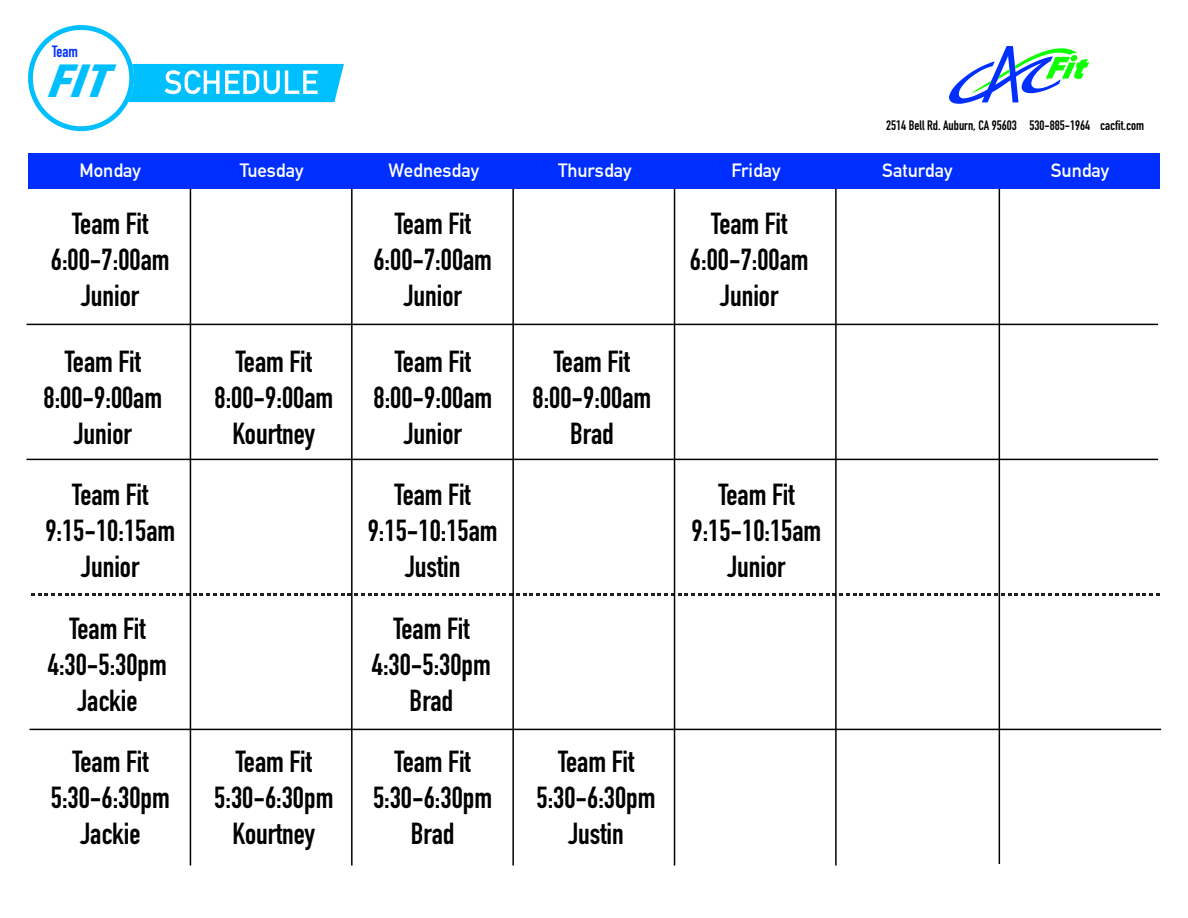
<style>
.page{position:relative;width:1188px;height:918px;background:#fff}
.page>*{position:absolute;margin:0;border:0;box-sizing:border-box;transform-origin:0 0}
.t1{font:italic 48.75px "Almaq Refined";color:#00bffe}
.t2{font:700 30px/36px "DIN Condensed";color:#000;text-align:center}
.t3{font:700 18.9px "DIN Alternate";color:#fff}
.t4{font:700 16.05px "DIN Condensed";color:#002efe}
.t5{font:700 13.5px "DIN Condensed";color:#000}
</style>
<div class="page">
<svg style="left:31px;top:593px;width:1129px;height:3px"></svg>
<hr style="left:27px;top:459px;width:1131px;height:1px;background:#000">
<hr style="left:27px;top:324px;width:1131px;height:1px;background:#000">
<hr style="left:999px;top:189px;width:1px;height:675px;background:#000">
<hr style="left:835px;top:189px;width:2px;height:677px;background:#000">
<hr style="left:674px;top:189px;width:1px;height:677px;background:#000">
<hr style="left:512px;top:189px;width:2px;height:677px;background:#000">
<hr style="left:351px;top:189px;width:2px;height:677px;background:#000">
<hr style="left:190px;top:189px;width:1px;height:677px;background:#000">
<svg style="left:28px;top:25px;width:316px;height:106px"></svg>
<svg style="left:949px;top:46px;width:140px;height:58px"></svg>
<div style="left:28px;top:153px;width:1132px;height:36px;background:#002efe"></div>
<hr style="left:30px;top:729px;width:1131px;height:1px;background:#000">
<p class="t4" style="left:52px;top:41px;width:27px">Team</p>
<h1 class="t1" style="left:45px;top:51px;width:82px">FIT</h1>
<p class="t5" style="left:886px;top:116px;width:259px">2514 Bell Rd. Auburn, CA 95603 530-885-1964 cacfit.com</p>
<p class="t3" style="left:80px;top:156px;width:63px">Monday</p>
<p class="t3" style="left:240px;top:156px;width:65px">Tuesday</p>
<p class="t3" style="left:389px;top:156px;width:92px">Wednesday</p>
<p class="t3" style="left:558px;top:156px;width:75px">Thursday</p>
<p class="t3" style="left:731px;top:156px;width:51px">Friday</p>
<p class="t3" style="left:882px;top:156px;width:72px">Saturday</p>
<p class="t3" style="left:1051px;top:156px;width:60px">Sunday</p>
<p class="t2" style="left:51px;top:205px;width:120px">Team Fit<br>6:00-7:00am<br>Junior</p>
<p class="t2" style="left:373px;top:205px;width:120px">Team Fit<br>6:00-7:00am<br>Junior</p>
<p class="t2" style="left:690px;top:205px;width:120px">Team Fit<br>6:00-7:00am<br>Junior</p>
<p class="t2" style="left:44px;top:343px;width:120px">Team Fit<br>8:00-9:00am<br>Junior</p>
<p class="t2" style="left:215px;top:343px;width:120px">Team Fit<br>8:00-9:00am<br>Kourtney</p>
<p class="t2" style="left:374px;top:343px;width:120px">Team Fit<br>8:00-9:00am<br>Junior</p>
<p class="t2" style="left:533px;top:343px;width:120px">Team Fit<br>8:00-9:00am<br>Brad</p>
<p class="t2" style="left:45px;top:477px;width:131px">Team Fit<br>9:15-10:15am<br>Junior</p>
<p class="t2" style="left:368px;top:477px;width:131px">Team Fit<br>9:15-10:15am<br>Justin</p>
<p class="t2" style="left:48px;top:610px;width:121px">Team Fit<br>4:30-5:30pm<br>Jackie</p>
<p class="t2" style="left:372px;top:610px;width:121px">Team Fit<br>4:30-5:30pm<br>Brad</p>
<p class="t2" style="left:373px;top:744px;width:121px">Team Fit<br>5:30-6:30pm<br>Brad</p>
<p class="t2" style="left:51px;top:744px;width:121px">Team Fit<br>5:30-6:30pm<br>Jackie</p>
<p class="t2" style="left:214px;top:744px;width:121px">Team Fit<br>5:30-6:30pm<br>Kourtney</p>
<p class="t2" style="left:537px;top:744px;width:121px">Team Fit<br>5:30-6:30pm<br>Justin</p>
<p class="t2" style="left:692px;top:477px;width:131px">Team Fit<br>9:15-10:15am<br>Junior</p>
</div>
